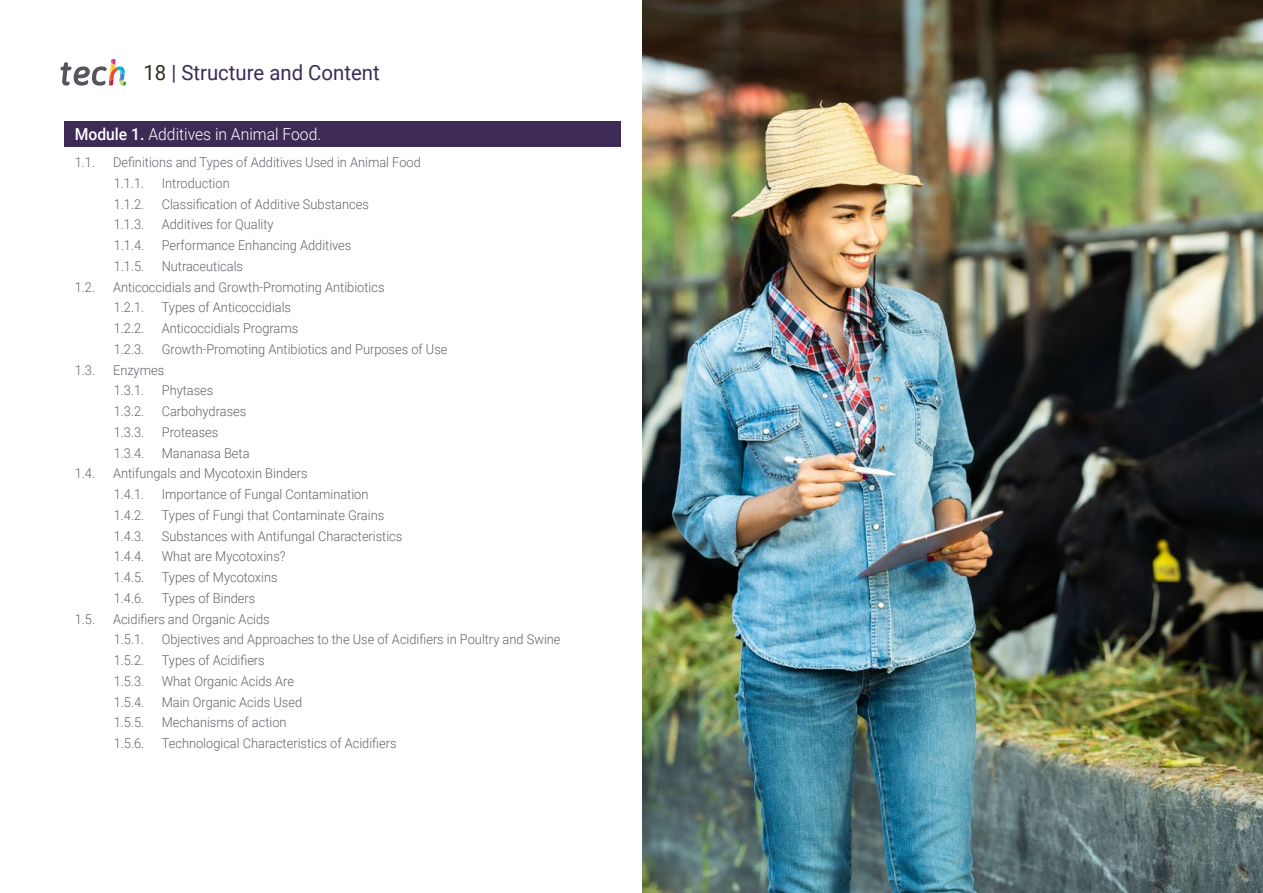
<style>
.page{position:relative;width:1263px;height:893px;background:#fff}
.page>*{position:absolute;margin:0;border:0;box-sizing:border-box;transform-origin:0 0}
.t1{font:21px "Roboto";color:#3d2b56}
.t2{font:300 16.5px "Roboto";color:#fff;scale:.95 1}
.t3{font:300 13.5px/20.7px "Roboto";color:#61646a;scale:.95 1}
.s1{color:#312e20}
.s2{font-weight:500}
</style>
<div class="page">
<div style="left:64px;top:121px;width:557px;height:25px;background:#3d2b56"></div>
<img style="left:642px;top:0;width:621px;height:893px">
<svg style="left:61px;top:59px;width:65px;height:27px"></svg>
<h1 class="t1" style="left:144px;top:57px;width:238px"><span class="s1">18</span> | Structure and Content</h1>
<p class="t2" style="left:75px;top:123px;width:261px"><span class="s2">Module 1.</span> Additives in Animal Food.</p>
<p class="t3" style="left:75px;top:151px;width:23px">1.1.</p>
<p class="t3" style="left:113px;top:151px;width:325px">Definitions and Types of Additives Used in Animal Food<br>1.1.1.</p>
<p class="t3" style="left:162px;top:172px;width:73px">Introduction</p>
<p class="t3" style="left:114px;top:193px;width:34px">1.1.2.</p>
<p class="t3" style="left:162px;top:193px;width:220px">Classification of Additive Substances</p>
<p class="t3" style="left:114px;top:214px;width:34px">1.1.3.</p>
<p class="t3" style="left:162px;top:214px;width:119px">Additives for Quality</p>
<p class="t3" style="left:114px;top:234px;width:34px">1.1.4.</p>
<p class="t3" style="left:162px;top:234px;width:201px">Performance Enhancing Additives</p>
<p class="t3" style="left:114px;top:255px;width:34px">1.1.5.</p>
<p class="t3" style="left:162px;top:255px;width:87px">Nutraceuticals</p>
<p class="t3" style="left:75px;top:276px;width:23px">1.2.</p>
<p class="t3" style="left:113px;top:276px;width:287px">Anticoccidials and Growth-Promoting Antibiotics<br>1.2.1.</p>
<p class="t3" style="left:162px;top:297px;width:138px">Types of Anticoccidials</p>
<p class="t3" style="left:114px;top:317px;width:34px">1.2.2.</p>
<p class="t3" style="left:162px;top:317px;width:145px">Anticoccidials Programs</p>
<p class="t3" style="left:114px;top:338px;width:34px">1.2.3.</p>
<p class="t3" style="left:162px;top:338px;width:302px">Growth-Promoting Antibiotics and Purposes of Use</p>
<p class="t3" style="left:75px;top:359px;width:23px">1.3.</p>
<p class="t3" style="left:113px;top:359px;width:55px">Enzymes<br>1.3.1.</p>
<p class="t3" style="left:162px;top:380px;width:56px">Phytases</p>
<p class="t3" style="left:114px;top:400px;width:34px">1.3.2.</p>
<p class="t3" style="left:162px;top:400px;width:90px">Carbohydrases</p>
<p class="t3" style="left:114px;top:421px;width:34px">1.3.3.</p>
<p class="t3" style="left:162px;top:421px;width:61px">Proteases</p>
<p class="t3" style="left:114px;top:442px;width:34px">1.3.4.</p>
<p class="t3" style="left:162px;top:442px;width:94px">Mananasa Beta</p>
<p class="t3" style="left:75px;top:463px;width:23px">1.4.</p>
<p class="t3" style="left:113px;top:463px;width:206px">Antifungals and Mycotoxin Binders<br>1.4.1.</p>
<p class="t3" style="left:162px;top:483px;width:219px">Importance of Fungal Contamination</p>
<p class="t3" style="left:114px;top:504px;width:34px">1.4.2.</p>
<p class="t3" style="left:162px;top:504px;width:236px">Types of Fungi that Contaminate Grains</p>
<p class="t3" style="left:114px;top:525px;width:34px">1.4.3.</p>
<p class="t3" style="left:162px;top:525px;width:255px">Substances with Antifungal Characteristics</p>
<p class="t3" style="left:114px;top:546px;width:34px">1.4.4.</p>
<p class="t3" style="left:162px;top:546px;width:132px">What are Mycotoxins?</p>
<p class="t3" style="left:114px;top:566px;width:34px">1.4.5.</p>
<p class="t3" style="left:162px;top:566px;width:123px">Types of Mycotoxins</p>
<p class="t3" style="left:114px;top:587px;width:34px">1.4.6.</p>
<p class="t3" style="left:162px;top:587px;width:100px">Types of Binders</p>
<p class="t3" style="left:75px;top:608px;width:23px">1.5.</p>
<p class="t3" style="left:113px;top:608px;width:166px">Acidifiers and Organic Acids<br>1.5.1.</p>
<p class="t3" style="left:162px;top:629px;width:421px">Objectives and Approaches to the Use of Acidifiers in Poultry and Swine</p>
<p class="t3" style="left:114px;top:649px;width:34px">1.5.2.</p>
<p class="t3" style="left:162px;top:649px;width:110px">Types of Acidifiers</p>
<p class="t3" style="left:114px;top:670px;width:34px">1.5.3.</p>
<p class="t3" style="left:162px;top:670px;width:141px">What Organic Acids Are</p>
<p class="t3" style="left:114px;top:691px;width:34px">1.5.4.</p>
<p class="t3" style="left:162px;top:691px;width:149px">Main Organic Acids Used</p>
<p class="t3" style="left:114px;top:712px;width:34px">1.5.5.</p>
<p class="t3" style="left:162px;top:712px;width:133px">Mechanisms of action</p>
<p class="t3" style="left:114px;top:732px;width:34px">1.5.6.</p>
<p class="t3" style="left:162px;top:732px;width:249px">Technological Characteristics of Acidifiers</p>
</div>
